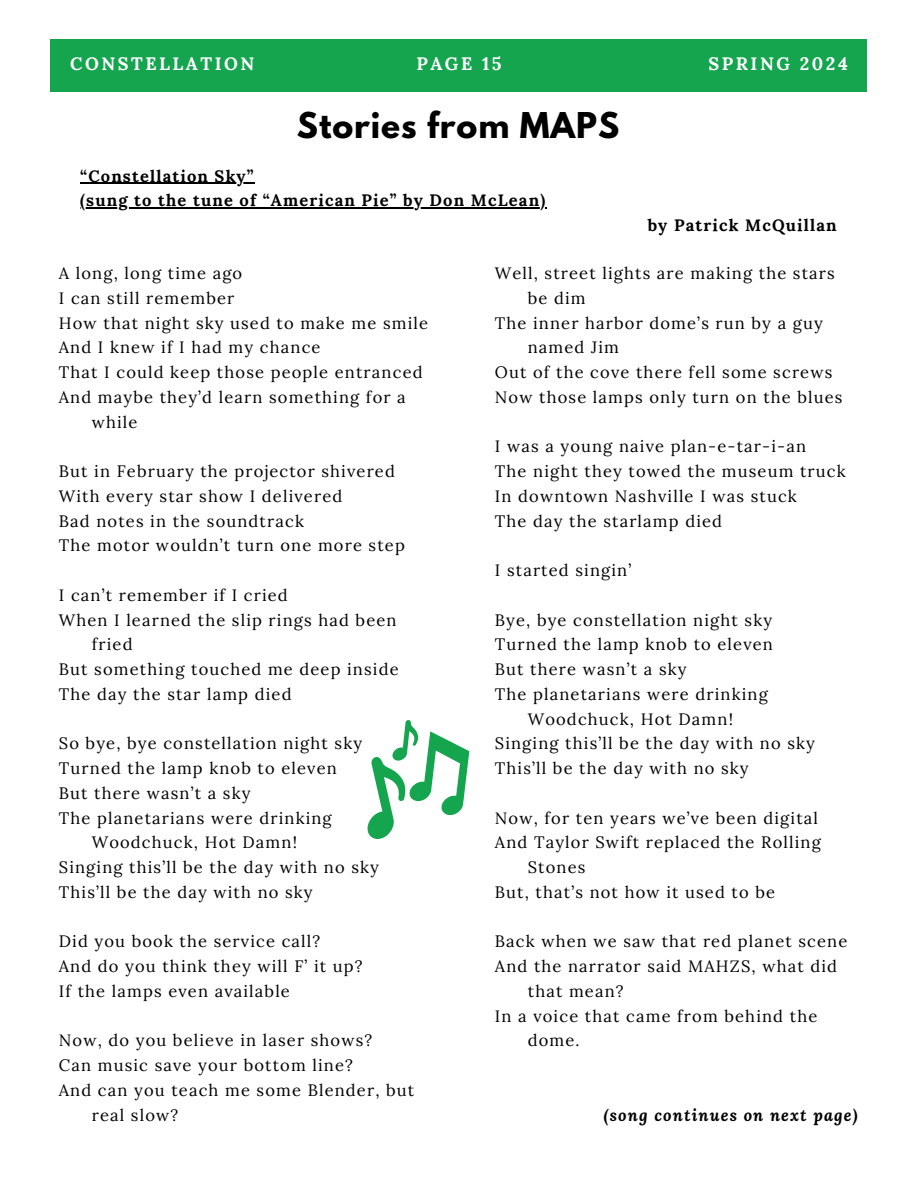
<style>
.page{position:relative;width:918px;height:1188px;background:#fff}
.page>*{position:absolute;margin:0;border:0;box-sizing:border-box;transform-origin:0 0}
.t1{font:700 31.5px "League Spartan";letter-spacing:.03em;color:#000}
.t2{font:700 18px "Lora";letter-spacing:.14em;color:#fff}
.t3{font:16.5px/24.8px "Lora";letter-spacing:.07em;color:#000}
.t4{font:700 16.5px/24.8px "Lora";letter-spacing:.07em;color:#000}
.t5{font:italic 700 16.5px "Lora";letter-spacing:.07em;color:#000}
</style>
<div class="page">
<div style="left:50px;top:40px;width:816px;height:51px;background:#15a54f"></div>
<svg style="left:367px;top:720px;width:102px;height:119px"></svg>
<hr style="left:80px;top:183px;width:175px;height:1px;background:#000">
<hr style="left:80px;top:207px;width:466px;height:2px;background:#000">
<p class="t2" style="left:70px;top:52px;width:186px">CONSTELLATION</p>
<p class="t2" style="left:416px;top:52px;width:87px">PAGE 15</p>
<p class="t2" style="left:708px;top:52px;width:141px">SPRING 2024</p>
<h1 class="t1" style="left:297px;top:109px;width:324px">Stories from MAPS</h1>
<p class="t4" style="left:80px;top:163px;width:467px">“Constellation Sky”<br>(sung to the tune of “American Pie” by Don McLean)</p>
<p class="t4" style="left:648px;top:213px;width:191px">by Patrick McQuillan</p>
<p class="t3" style="left:59px;top:261px;width:185px">A long, long time ago</p>
<p class="t3" style="left:59px;top:285px;width:177px">I can still remember</p>
<p class="t3" style="left:59px;top:310px;width:371px">How that night sky used to make me smile</p>
<p class="t3" style="left:59px;top:335px;width:263px">And I knew if I had my chance</p>
<p class="t3" style="left:59px;top:360px;width:365px">That I could keep those people entranced</p>
<p class="t3" style="left:59px;top:384px;width:348px">And maybe they’d learn something for a</p>
<p class="t3" style="left:92px;top:409px;width:47px">while</p>
<p class="t3" style="left:59px;top:459px;width:348px">But in February the projector shivered With every star show I delivered<br>Bad notes in the soundtrack<br>The motor wouldn’t turn one more step</p>
<p class="t3" style="left:59px;top:582px;width:231px">I can’t remember if I cried</p>
<p class="t3" style="left:59px;top:607px;width:339px">When I learned the slip rings had been</p>
<p class="t3" style="left:92px;top:632px;width:42px">fried</p>
<p class="t3" style="left:59px;top:657px;width:341px">But something touched me deep inside</p>
<p class="t3" style="left:59px;top:681px;width:234px">The day the star lamp died</p>
<p class="t3" style="left:59px;top:731px;width:305px">So bye, bye constellation night sky</p>
<p class="t3" style="left:59px;top:756px;width:280px">Turned the lamp knob to eleven</p>
<p class="t3" style="left:59px;top:780px;width:193px">But there wasn’t a sky</p>
<p class="t3" style="left:59px;top:805px;width:274px">The planetarians were drinking</p>
<p class="t3" style="left:92px;top:830px;width:207px">Woodchuck, Hot Damn!</p>
<p class="t3" style="left:59px;top:855px;width:322px">Singing this’ll be the day with no sky</p>
<p class="t3" style="left:59px;top:879px;width:255px">This’ll be the day with no sky</p>
<p class="t3" style="left:59px;top:929px;width:305px">Did you book the service call?<br>And do you think they will F’ it up?<br>If the lamps even available</p>
<p class="t3" style="left:59px;top:1028px;width:315px">Now, do you believe in laser shows?</p>
<p class="t3" style="left:59px;top:1053px;width:296px">Can music save your bottom line?</p>
<p class="t3" style="left:59px;top:1077px;width:357px">And can you teach me some Blender, but</p>
<p class="t3" style="left:92px;top:1102px;width:88px">real slow?</p>
<p class="t3" style="left:495px;top:261px;width:342px">Well, street lights are making the stars</p>
<p class="t3" style="left:528px;top:285px;width:59px">be dim</p>
<p class="t3" style="left:495px;top:310px;width:329px">The inner harbor dome’s run by a guy</p>
<p class="t3" style="left:528px;top:335px;width:93px">named Jim</p>
<p class="t3" style="left:495px;top:360px;width:339px">Out of the cove there fell some screws</p>
<p class="t3" style="left:495px;top:384px;width:349px">Now those lamps only turn on the blues</p>
<p class="t3" style="left:495px;top:434px;width:352px">I was a young naive plan-e-tar-i-an<br>The night they towed the museum truck<br>In downtown Nashville I was stuck<br>The day the starlamp died</p>
<p class="t3" style="left:495px;top:558px;width:138px">I started singin’</p>
<p class="t3" style="left:495px;top:607px;width:279px">Bye, bye constellation night sky</p>
<p class="t3" style="left:495px;top:632px;width:280px">Turned the lamp knob to eleven</p>
<p class="t3" style="left:495px;top:657px;width:193px">But there wasn’t a sky</p>
<p class="t3" style="left:495px;top:681px;width:274px">The planetarians were drinking</p>
<p class="t3" style="left:528px;top:706px;width:207px">Woodchuck, Hot Damn!</p>
<p class="t3" style="left:495px;top:731px;width:322px">Singing this’ll be the day with no sky</p>
<p class="t3" style="left:495px;top:756px;width:255px">This’ll be the day with no sky</p>
<p class="t3" style="left:495px;top:805px;width:325px">Now, for ten years we’ve been digital</p>
<p class="t3" style="left:495px;top:830px;width:328px">And Taylor Swift replaced the Rolling</p>
<p class="t3" style="left:528px;top:855px;width:59px">Stones</p>
<p class="t3" style="left:495px;top:879px;width:282px">But, that’s not how it used to be</p>
<p class="t3" style="left:495px;top:929px;width:354px">Back when we saw that red planet scene</p>
<p class="t3" style="left:495px;top:954px;width:344px">And the narrator said MAHZS, what did</p>
<p class="t3" style="left:528px;top:978px;width:97px">that mean?</p>
<p class="t3" style="left:495px;top:1003px;width:324px">In a voice that came from behind the</p>
<p class="t3" style="left:528px;top:1028px;width:53px">dome.</p>
<p class="t5" style="left:604px;top:1103px;width:256px">(song continues on next page)</p>
</div>
